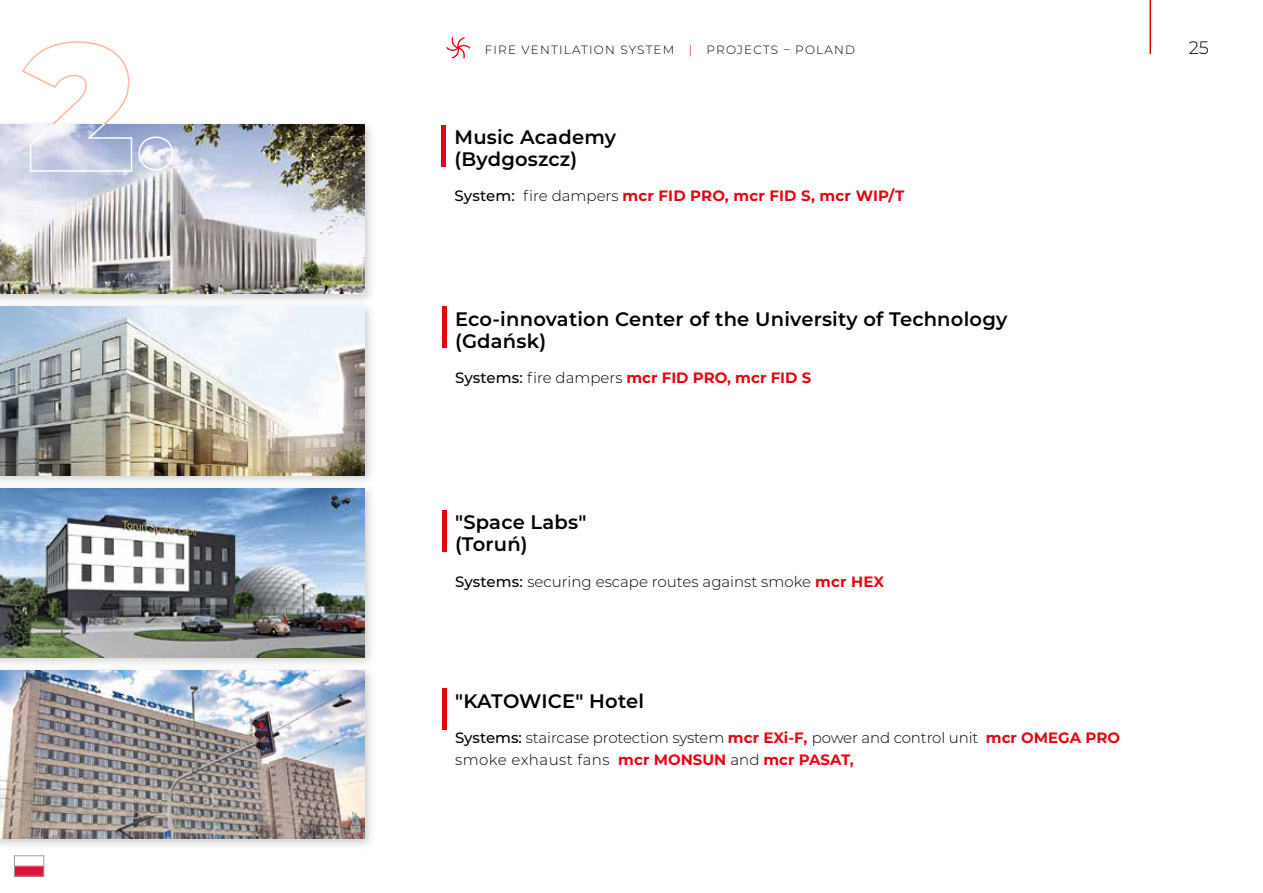
<style>
.page{position:relative;width:1263px;height:893px;background:#fff}
.page>*{position:absolute;margin:0;border:0;box-sizing:border-box;transform-origin:0 0}
.t1{font:600 19.5px/22.5px "Montserrat";letter-spacing:.01em;color:#000}
.t2{font:300 18px "Montserrat";color:#000}
.t3{font:300 15px/22.5px "Montserrat";letter-spacing:-.01em;color:#000}
.t4{font:700 15px "Montserrat";letter-spacing:.01em;color:#e30613}
.t5{font:300 12px "Montserrat";letter-spacing:.1em;color:#000}
.s1{color:#e30613}
.s2{font-weight:500;color:#000}
.s3{font-weight:300;color:#000}
.s4{font-weight:500}
.s5{font-weight:700;color:#e30613}
</style>
<div class="page">
<div style="left:442px;top:510px;width:5px;height:41px;background:#e30613"></div>
<div style="left:442px;top:689px;width:5px;height:41px;background:#e30613"></div>
<hr style="left:442px;top:125px;width:4px;height:41px;background:#e30613">
<div style="left:442px;top:307px;width:5px;height:41px;background:#e30613"></div>
<div style="left:0;top:119px;width:376px;height:187px;background:#000;opacity:.2"></div>
<img style="left:0;top:125px;width:364px;height:168px">
<div style="left:0;top:301px;width:376px;height:187px;background:#000;opacity:.2"></div>
<img style="left:0;top:307px;width:364px;height:168px">
<div style="left:0;top:482px;width:376px;height:187px;background:#000;opacity:.2"></div>
<img style="left:0;top:488px;width:364px;height:169px">
<div style="left:0;top:664px;width:376px;height:187px;background:#000;opacity:.2"></div>
<img style="left:0;top:670px;width:364px;height:169px">
<svg style="left:22px;top:41px;width:110px;height:131px"></svg>
<svg style="left:139px;top:137px;width:34px;height:34px"></svg>
<hr style="left:1149px;top:0;width:2px;height:54px;background:#e30613">
<svg style="left:446px;top:37px;width:24px;height:22px"></svg>
<img style="left:16px;top:865px;width:26px;height:9px">
<div style="left:14px;top:856px;width:30px;height:20px;border:1px solid #9d9d9c"></div>
<p class="t5" style="left:485px;top:42px;width:372px">FIRE VENTILATION SYSTEM <span class="s1">|</span> PROJECTS – POLAND</p>
<p class="t2" style="left:1189px;top:35px;width:22px">25</p>
<h1 class="t1" style="left:455px;top:125px;width:163px">Music Academy (Bydgoszcz)</h1>
<p class="t4" style="left:455px;top:185px;width:451px"><span class="s2">System:</span> <span class="s3">fire dampers</span> mcr FID PRO, mcr FID S, mcr WIP/T</p>
<h1 class="t1" style="left:455px;top:306px;width:554px">Eco-innovation Center of the University of Technology (Gdańsk)</h1>
<p class="t4" style="left:455px;top:367px;width:358px"><span class="s2">Systems:</span> <span class="s3">fire dampers</span> mcr FID PRO, mcr FID S</p>
<h1 class="t1" style="left:455px;top:510px;width:133px">"Space Labs" (Toruń)</h1>
<p class="t3" style="left:455px;top:569px;width:431px"><span class="s4">Systems:</span> securing escape routes against smoke <span class="s5">mcr HEX</span></p>
<h1 class="t1" style="left:455px;top:689px;width:191px">"KATOWICE" Hotel</h1>
<p class="t3" style="left:455px;top:726px;width:666px"><span class="s4">Systems:</span> staircase protection system <span class="s5">mcr EXi-F,</span> power and control unit <span class="s5">mcr OMEGA PRO </span>smoke exhaust fans <span class="s5">mcr MONSUN</span> and <span class="s5">mcr PASAT,</span></p>
</div>
